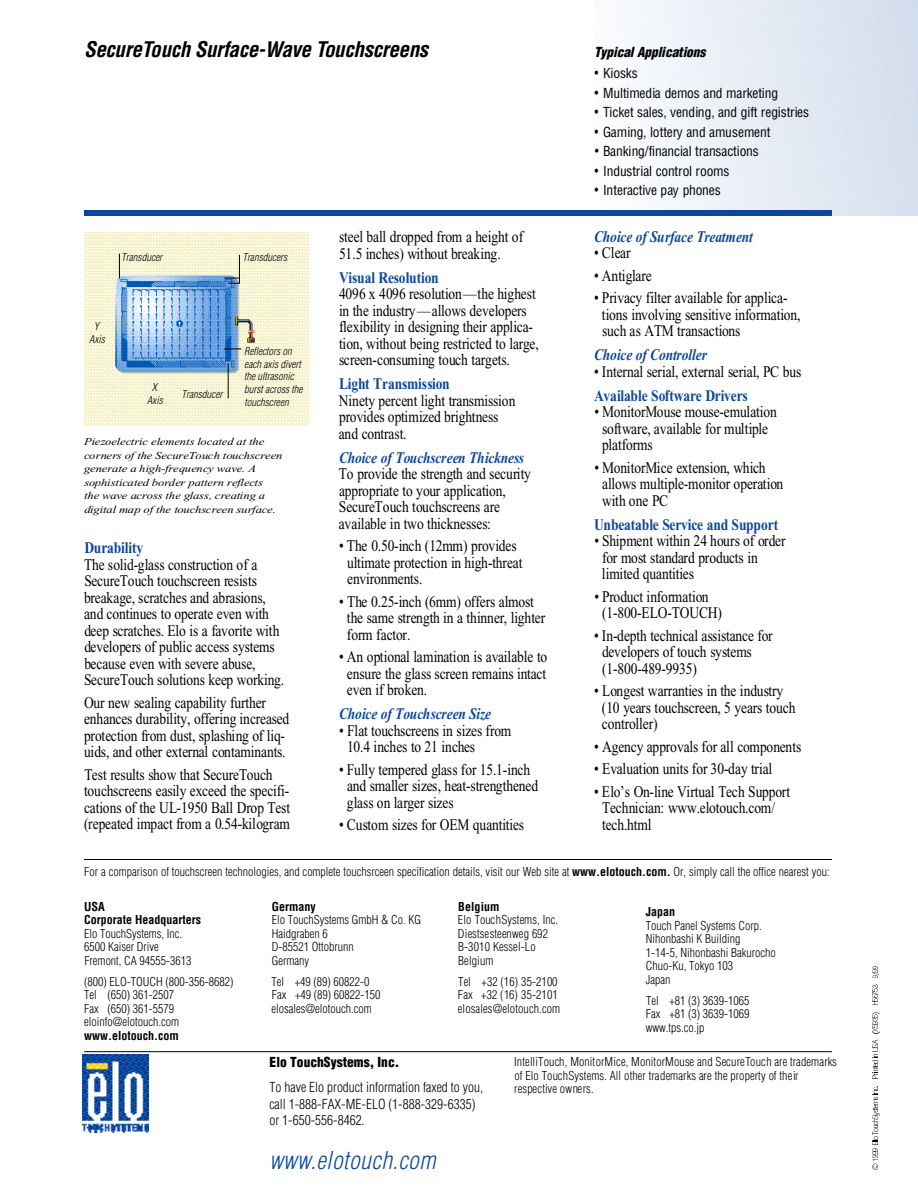
<style>
.page{position:relative;width:918px;height:1188px;background:#fff}
.page>*{position:absolute;margin:0;border:0;box-sizing:border-box;transform-origin:0 0}
.t1{font:italic 300 condensed 24px "Helvetica";color:#0b479d}
.t2{font:italic 700 condensed 21px "Helvetica";letter-spacing:-.02em;color:#000}
.t3{font:16.2px/16.5px "Times New Roman";letter-spacing:-.015em;color:#000;scale:.83 1}
.t4{font:700 16.2px "Times New Roman";letter-spacing:-.01em;color:#0b479d;scale:.83 1}
.t5{font:italic 700 16.2px "Times New Roman";letter-spacing:-.01em;color:#0b479d;scale:.83 1}
.t6{font:condensed 13.5px "Helvetica";color:#000}
.t7{font:300 condensed 13.5px/16.5px "Helvetica";color:#000}
.t8{font:900 condensed 13.5px "Helvetica";color:#000}
.t9{font:italic 900 condensed 13.5px "Helvetica";color:#000}
.t10{font:300 condensed 12px/13.5px "Helvetica";color:#000}
.t11{font:700 condensed 12px/13.5px "Helvetica";color:#000}
.t12{font:italic 10.5px/13.5px "Times New Roman";letter-spacing:-.01em;color:#000;scale:1.2 1}
.t13{font:italic 300 condensed 10.5px/12.6px "Helvetica";color:#000;text-align:center}
.s1{font-family:"Times New Roman";font-stretch:normal;font-size:16.2px}
.s2{font-weight:700}
</style>
<div class="page">
<img style="left:600px;top:0;width:318px;height:216px">
<hr style="left:84px;top:1051px;width:748px;height:1px;background:#000">
<img style="left:82px;top:1055px;width:66px;height:78px">
<svg style="left:872px;top:1086px;width:7px;height:84px"></svg>
<svg style="left:872px;top:1040px;width:6px;height:38px"></svg>
<svg style="left:872px;top:1012px;width:7px;height:21px"></svg>
<svg style="left:872px;top:985px;width:6px;height:20px"></svg>
<svg style="left:872px;top:966px;width:7px;height:12px"></svg>
<div style="left:84px;top:210px;width:748px;height:6px;background:#0b479d"></div>
<img style="left:84px;top:233px;width:225px;height:193px">
<svg style="left:119px;top:254px;width:1px;height:24px"></svg>
<hr style="left:228px;top:363px;width:1px;height:35px;background:#000">
<svg style="left:224px;top:255px;width:16px;height:29px"></svg>
<svg style="left:224px;top:349px;width:17px;height:1px"></svg>
<hr style="left:84px;top:859px;width:748px;height:1px;background:#000">
<p class="t2" style="left:84px;top:41px;width:346px">S e c u r e Touch Surface-Wave To u c h s c r e e n s</p>
<p class="t13" style="left:121px;top:252px;width:42px">Transducer</p>
<p class="t13" style="left:242px;top:252px;width:46px">Transducers</p>
<p class="t13" style="left:89px;top:321px;width:17px">Y<br>Axis</p>
<p class="t13" style="left:147px;top:382px;width:17px">X<br>Axis</p>
<p class="t13" style="left:182px;top:389px;width:42px">Transducer</p>
<p class="t13" style="left:244px;top:346px;width:60px;text-align:left">Reflectors on each axis divert the ultrasonic burst across the touchscreen</p>
<p class="t12" style="left:84px;top:436px;width:167px">Piezoelectric elements located at the corners of the SecureTouch touchscreen generate a high-frequency wave. A sophisticated border pattern reflects<br>the wave across the glass, creating a digital map of the touchscreen surface.</p>
<p class="t4" style="left:84px;top:542px;width:72px">D u r a b i l i t y</p>
<p class="t3" style="left:84px;top:557px;width:243px">The solid-glass construction of a SecureTouch touchscreen resists breakage, scratches and abrasions, and continues to operate even with deep scratches. Elo is a favorite with developers of public access systems because even with severe abuse, SecureTouch solutions keep working.</p>
<p class="t3" style="left:84px;top:695px;width:249px">Our new sealing capability further enhances durability, offering increased protection from dust, splashing of liq&shy;uids, and other external contaminants.</p>
<p class="t3" style="left:84px;top:767px;width:250px">Test results show that SecureTouch touchscreens easily exceed the specifi&shy;cations of the UL-1950 Ball Drop Test (repeated impact from a 0.54-kilogram</p>
<p class="t3" style="left:339px;top:230px;width:223px">steel ball dropped from a height of<br>51.5 inches) without breaking.</p>
<p class="t4" style="left:339px;top:272px;width:122px">Visual Resolution</p>
<p class="t3" style="left:339px;top:287px;width:242px">4096 x 4096 resolution—the highest in the industry—allows developers flexibility in designing their applica&shy;tion, without being restricted to large, screen-consuming touch targets.</p>
<p class="t4" style="left:339px;top:378px;width:135px">Light Transmission</p>
<p class="t3" style="left:339px;top:394px;width:214px">Ninety percent light transmission provides optimized brightness and contrast.</p>
<p class="t5" style="left:339px;top:452px;width:224px">Choice of Touchscreen Thickness</p>
<p class="t3" style="left:339px;top:467px;width:233px">To provide the strength and security appropriate to your application, SecureTouch touchscreens are available in two thicknesses:</p>
<p class="t3" style="left:347px;top:539px;width:213px;text-indent:-8px">• The 0.50-inch (12mm) provides ultimate protection in high-threat e n v i r o n m e n t s .</p>
<p class="t3" style="left:347px;top:595px;width:241px;text-indent:-8px">• The 0.25-inch (6mm) offers almost the same strength in a thinner, lighter form factor.</p>
<p class="t3" style="left:347px;top:650px;width:243px;text-align:justify;text-indent:-8px">• An optional lamination is available to ensure the glass screen remains intact even if broken.</p>
<p class="t5" style="left:339px;top:708px;width:185px">Choice of Touchscreen Size</p>
<p class="t3" style="left:347px;top:724px;width:200px;text-indent:-8px">• Flat touchscreens in sizes from<br>10.4 inches to 21 inches</p>
<p class="t3" style="left:347px;top:763px;width:232px;text-indent:-8px">• Fully tempered glass for 15.1-inch and smaller sizes, heat-strengthened glass on larger sizes</p>
<p class="t3" style="left:339px;top:818px;width:224px">• Custom sizes for OEM quantities</p>
<p class="t9" style="left:594px;top:47px;width:113px">Typical Applications</p>
<p class="t6" style="left:594px;top:68px;width:45px"><span class="s1">•</span> K i o s k s</p>
<p class="t6" style="left:594px;top:88px;width:186px"><span class="s1">•</span> Multimedia demos and marketing</p>
<p class="t6" style="left:594px;top:107px;width:217px"><span class="s1">•</span> Ticket sales, vending, and gift registries</p>
<p class="t6" style="left:594px;top:127px;width:178px"><span class="s1">•</span> Gaming, lottery and amusement</p>
<p class="t6" style="left:594px;top:146px;width:166px"><span class="s1">•</span> Banking/financial transactions</p>
<p class="t6" style="left:594px;top:166px;width:137px"><span class="s1">•</span> Industrial control rooms</p>
<p class="t6" style="left:594px;top:185px;width:128px"><span class="s1">•</span> Interactive pay phones</p>
<p class="t5" style="left:594px;top:231px;width:193px">Choice of Surface Treatment</p>
<p class="t3" style="left:594px;top:246px;width:46px">• Clear</p>
<p class="t3" style="left:594px;top:269px;width:71px">• Antiglare</p>
<p class="t3" style="left:602px;top:291px;width:241px;text-indent:-8px">• Privacy filter available for applica&shy;tions involving sensitive information, such as ATM transactions</p>
<p class="t5" style="left:594px;top:349px;width:137px">Choice of Controller</p>
<p class="t3" style="left:594px;top:365px;width:251px">• Internal serial, external serial, PC bus</p>
<p class="t4" style="left:594px;top:390px;width:186px">Available Software Drivers</p>
<p class="t3" style="left:602px;top:405px;width:212px;text-indent:-8px">• MonitorMouse mouse-emulation software, available for multiple p l a t f o r m s</p>
<p class="t3" style="left:602px;top:461px;width:220px;text-indent:-8px">• MonitorMice extension, which allows multiple-monitor operation with one PC</p>
<p class="t4" style="left:594px;top:519px;width:223px">Unbeatable Service and Support</p>
<p class="t3" style="left:602px;top:534px;width:223px;text-indent:-8px">• Shipment within 24 hours of order for most standard products in limited quantities</p>
<p class="t3" style="left:602px;top:590px;width:146px;text-indent:-8px">• Product information<br>( 1 - 8 0 0 - E L O - T O U C H )</p>
<p class="t3" style="left:602px;top:629px;width:207px;text-indent:-8px">• In-depth technical assistance for developers of touch systems<br>( 1 - 8 0 0 - 4 8 9 - 9 9 3 5 )</p>
<p class="t3" style="left:602px;top:684px;width:235px;text-indent:-8px">• Longest warranties in the industry (10 years touchscreen, 5 years touch c o n t r o l l e r )</p>
<p class="t3" style="left:594px;top:740px;width:251px">• Agency approvals for all components</p>
<p class="t3" style="left:594px;top:762px;width:216px">• Evaluation units for 30-day trial</p>
<p class="t3" style="left:602px;top:785px;width:228px;text-indent:-8px">• Elo’s On-line Virtual Tech Support<br>Technician: www.elotouch.com/<br>t e c h . h t m l</p>
<p class="t10" style="left:84px;top:866px;width:747px">For a comparison of touchscreen technologies, and complete touchsrceen specification details, visit our Web site at <span class="s2">www.elotouch.com.</span> Or, simply call the office nearest you:</p>
<p class="t11" style="left:84px;top:901px;width:119px">USA<br>Corporate Headquarters</p>
<p class="t10" style="left:84px;top:928px;width:109px">Elo TouchSystems, Inc.<br>6500 Kaiser Drive<br>Fremont, CA 94555-3613</p>
<p class="t10" style="left:84px;top:976px;width:151px">(800) ELO-TOUCH (800-356-8682)<br>Tel (650) 361-2507<br>Fax (650) 361-5579 eloinfo@elotouch.com</p>
<p class="t11" style="left:84px;top:1030px;width:96px">www.elotouch.com</p>
<p class="t11" style="left:272px;top:901px;width:45px">Germany</p>
<p class="t10" style="left:272px;top:914px;width:151px">Elo TouchSystems GmbH &amp; Co. KG<br>Haidgraben 6<br>D-85521 Ottobrunn<br>Germany</p>
<p class="t10" style="left:272px;top:976px;width:110px">Tel +49 (89) 60822-0<br>Fax +49 (89) 60822-150 elosales@elotouch.com</p>
<p class="t11" style="left:458px;top:901px;width:43px">B e l g i u m</p>
<p class="t10" style="left:458px;top:914px;width:102px">Elo TouchSystems, Inc.<br>Diestsesteenweg 692<br>B-3010 Kessel-Lo<br>B e l g i u m</p>
<p class="t10" style="left:458px;top:976px;width:104px">Tel +32 (16) 35-2100<br>Fax +32 (16) 35-2101 e l o s a l e s @ e l o t o u c h . c o m</p>
<p class="t11" style="left:646px;top:906px;width:31px">Japan</p>
<p class="t10" style="left:646px;top:920px;width:132px">Touch Panel Systems Corp.<br>Nihonbashi K Building<br>1-14-5, Nihonbashi Bakurocho<br>Chuo-Ku, Tokyo 103<br>Japan</p>
<p class="t10" style="left:646px;top:995px;width:105px;text-align:justify">Tel +81 (3) 3639-1065<br>Fax +81 (3) 3639-1069 www.tps.co.jp</p>
<p class="t8" style="left:270px;top:1057px;width:131px">Elo TouchSystems, Inc.</p>
<p class="t7" style="left:269px;top:1080px;width:215px">To have Elo product information faxed to you, call 1-888-FAX-ME-ELO (1-888-329-6335) or 1-650-556-8462.</p>
<h1 class="t1" style="left:269px;top:1151px;width:168px">w w w. e l o t o u c h . c o m</h1>
<p class="t10" style="left:514px;top:1056px;width:324px">IntelliTouch, MonitorMice, MonitorMouse and SecureTouch are trademarks of Elo TouchSystems. All other trademarks are the property of their respective owners.</p>
</div>
